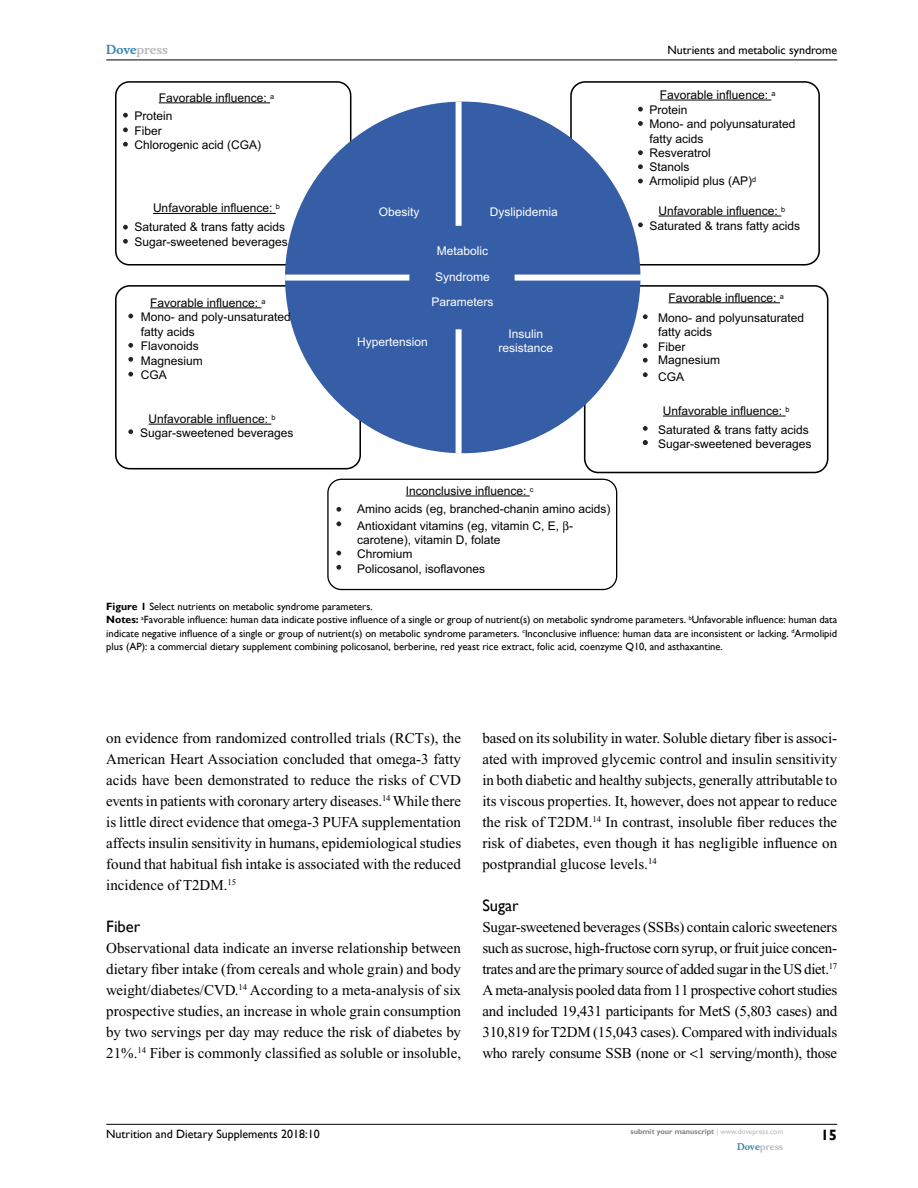
<style>
.page{position:relative;width:918px;height:1188px;background:#fff}
.page>*{position:absolute;margin:0;border:0;box-sizing:border-box;transform-origin:0 0}
.t1{font:16.5px "Gill Sans";color:#000}
.t2{font:15px/21px "Times New Roman";color:#000;text-align:justify}
.t3{font:700 15px "Gill Sans";color:#000}
.t4{font:12px/14.4px "Arial";color:#000}
.t5{font:12px/25.8px "Arial";color:#fff;text-align:center}
.t6{font:12px "Gill Sans";color:#000}
.t7{font:700 12px "Musee";color:#b8babc}
.t8{font:10.5px/13.5px "Gill Sans";color:#000}
.t9{font:700 9px "Musee";color:#b8babc}
.t10{font:700 7.5px "Gill Sans";color:#808285}
.s1{color:#3785ad}
.s2{font-weight:700}
.s3{font-weight:400;color:#b8babc}
</style>
<div class="page">
<hr style="left:106px;top:1124px;width:731px;height:1px;background:#000">
<hr style="left:106px;top:60px;width:731px;height:1px;background:#000">
<svg style="left:569px;top:81px;width:260px;height:393px"></svg>
<div style="left:115px;top:285px;width:246px;height:184px;border:2px solid #000;border-radius:14px"></div>
<div style="left:115px;top:81px;width:236px;height:185px;border:2px solid #000;border-radius:14px"></div>
<div style="left:285px;top:102px;width:355px;height:351px;background:#355ea7;border-radius:50%"></div>
<div style="left:327px;top:479px;width:290px;height:111px;border:1px solid #000;border-radius:14px"></div>
<div style="left:456px;top:102px;width:6px;height:124px;background:#fff"></div>
<div style="left:456px;top:329px;width:6px;height:125px;background:#fff"></div>
<div style="left:285px;top:275px;width:124px;height:6px;background:#fff"></div>
<div style="left:515px;top:275px;width:126px;height:6px;background:#fff"></div>
<hr style="left:159px;top:102px;width:108px;height:1px;background:#000">
<hr style="left:153px;top:213px;width:123px;height:1px;background:#000">
<hr style="left:150px;top:307px;width:112px;height:1px;background:#000">
<hr style="left:149px;top:424px;width:122px;height:1px;background:#000">
<hr style="left:406px;top:496px;width:120px;height:1px;background:#000">
<hr style="left:660px;top:100px;width:111px;height:1px;background:#000">
<hr style="left:669px;top:302px;width:111px;height:1px;background:#000">
<hr style="left:663px;top:416px;width:123px;height:1px;background:#000">
<hr style="left:659px;top:216px;width:122px;height:1px;background:#000">
<svg style="left:123px;top:113px;width:5px;height:5px"></svg>
<svg style="left:123px;top:127px;width:5px;height:5px"></svg>
<svg style="left:123px;top:142px;width:5px;height:5px"></svg>
<svg style="left:123px;top:225px;width:5px;height:5px"></svg>
<svg style="left:638px;top:107px;width:5px;height:5px"></svg>
<svg style="left:638px;top:121px;width:5px;height:5px"></svg>
<svg style="left:638px;top:150px;width:5px;height:5px"></svg>
<svg style="left:638px;top:164px;width:5px;height:5px"></svg>
<svg style="left:638px;top:179px;width:5px;height:4px"></svg>
<svg style="left:638px;top:222px;width:5px;height:5px"></svg>
<svg style="left:643px;top:314px;width:5px;height:5px"></svg>
<svg style="left:643px;top:343px;width:5px;height:5px"></svg>
<svg style="left:643px;top:358px;width:5px;height:5px"></svg>
<svg style="left:643px;top:372px;width:5px;height:5px"></svg>
<svg style="left:643px;top:426px;width:5px;height:5px"></svg>
<svg style="left:643px;top:440px;width:5px;height:5px"></svg>
<svg style="left:123px;top:239px;width:5px;height:5px"></svg>
<svg style="left:128px;top:314px;width:5px;height:4px"></svg>
<svg style="left:128px;top:343px;width:5px;height:5px"></svg>
<svg style="left:128px;top:357px;width:5px;height:5px"></svg>
<svg style="left:128px;top:372px;width:5px;height:5px"></svg>
<svg style="left:128px;top:429px;width:5px;height:5px"></svg>
<svg style="left:336px;top:507px;width:5px;height:5px"></svg>
<svg style="left:336px;top:521px;width:5px;height:5px"></svg>
<svg style="left:336px;top:551px;width:5px;height:4px"></svg>
<svg style="left:336px;top:565px;width:5px;height:5px"></svg>
<p class="t7" style="left:106px;top:43px;width:63px"><span class="s1">Dove</span>press</p>
<p class="t6" style="left:668px;top:43px;width:171px">Nutrients and metabolic syndrome</p>
<p class="t4" style="left:159px;top:90px;width:117px">Favorable influence: <sup>a</sup></p>
<p class="t4" style="left:660px;top:87px;width:117px">Favorable influence: <sup>a</sup></p>
<p class="t4" style="left:135px;top:108px;width:40px">Protein</p>
<p class="t4" style="left:135px;top:123px;width:128px">Fiber<br>Chlorogenic acid (CGA)</p>
<p class="t4" style="left:649px;top:102px;width:40px">Protein</p>
<p class="t4" style="left:649px;top:117px;width:148px">Mono- and polyunsaturated fatty acids</p>
<p class="t4" style="left:649px;top:145px;width:63px">Resveratrol<br>Stanols</p>
<p class="t4" style="left:649px;top:174px;width:108px">Armolipid plus (AP)<sup>d</sup></p>
<p class="t4" style="left:153px;top:201px;width:128px">Unfavorable influence: <sup>b</sup></p>
<p class="t4" style="left:135px;top:219px;width:155px;line-height:15.6px">Saturated &amp; trans fatty acids<br>Sugar-sweetened beverages</p>
<p class="t4" style="left:150px;top:295px;width:117px">Favorable influence: <sup>a</sup></p>
<p class="t4" style="left:141px;top:310px;width:152px">Mono- and poly-unsaturated fatty acids<br>Flavonoids<br>Magnesium<br>CGA</p>
<p class="t5" style="left:379px;top:199px;width:42px">Obesity</p>
<p class="t5" style="left:490px;top:199px;width:70px">Dyslipidemia</p>
<p class="t5" style="left:431px;top:238px;width:64px">Metabolic<br>Syndrome<br>Parameters</p>
<p class="t5" style="left:357px;top:328px;width:72px">Hypertension</p>
<p class="t5" style="left:498px;top:326px;width:56px;line-height:14.4px">Insulin resistance</p>
<p class="t4" style="left:659px;top:203px;width:128px">Unfavorable influence: <sup>b</sup></p>
<p class="t4" style="left:649px;top:219px;width:152px">Saturated &amp; trans fatty acids</p>
<p class="t4" style="left:669px;top:290px;width:117px">Favorable influence: <sup>a</sup></p>
<p class="t4" style="left:658px;top:310px;width:148px">Mono- and polyunsaturated fatty acids</p>
<p class="t4" style="left:658px;top:339px;width:29px">Fiber</p>
<p class="t4" style="left:658px;top:352px;width:64px;line-height:16.2px">Magnesium<br>CGA</p>
<p class="t4" style="left:149px;top:411px;width:128px">Unfavorable influence: <sup>b</sup></p>
<p class="t4" style="left:140px;top:426px;width:155px">Sugar-sweetened beverages</p>
<p class="t4" style="left:663px;top:403px;width:128px">Unfavorable influence: <sup>b</sup></p>
<p class="t4" style="left:658px;top:422px;width:152px">Saturated &amp; trans fatty acids</p>
<p class="t4" style="left:658px;top:436px;width:155px">Sugar-sweetened beverages</p>
<p class="t4" style="left:406px;top:483px;width:129px">Inconclusive influence: <sup>c</sup></p>
<p class="t4" style="left:357px;top:501px;width:255px;line-height:16.5px">Amino acids (eg, branched-chanin amino acids)<br>Antioxidant vitamins (eg, vitamin C, E, -</p>
<p class="t4" style="left:357px;top:533px;width:145px">carotene), vitamin D, folate<br>Chromium<br>Policosanol, isoflavones</p>
<p class="t8" style="left:106px;top:600px;width:732px"><span class="s2">Figure 1</span> Select nutrients on metabolic syndrome parameters.<br><span class="s2">Notes:</span> <sup>a</sup>Favorable influence: human data indicate postive influence of a single or group of nutrient(s) on metabolic syndrome parameters. <sup>b</sup>Unfavorable influence: human data indicate negative influence of a single or group of nutrient(s) on metabolic syndrome parameters. <sup>c</sup>Inconclusive influence: human data are inconsistent or lacking. <sup>d</sup>Armolipid plus (AP): a commercial dietary supplement combining policosanol, berberine, red yeast rice extract, folic acid, coenzyme Q10, and asthaxantine.</p>
<p class="t2" style="left:106px;top:728px;width:356px">on evidence from randomized controlled trials (RCTs), the American Heart Association concluded that omega-3 fatty acids have been demonstrated to reduce the risks of CVD events in patients with coronary artery diseases.<sup>14</sup> While there is little direct evidence that omega-3 PUFA supplementation affects insulin sensitivity in humans, epidemiological studies found that habitual fish intake is associated with the reduced incidence of T2DM.<sup>15</sup></p>
<p class="t1" style="left:106px;top:917px;width:36px">Fiber</p>
<p class="t2" style="left:106px;top:938px;width:356px">Observational data indicate an inverse relationship between dietary fiber intake (from cereals and whole grain) and body weight/diabetes/CVD.<sup>14</sup> According to a meta-analysis of six prospective studies, an increase in whole grain consumption by two servings per day may reduce the risk of diabetes by 21%.<sup>14</sup> Fiber is commonly classified as soluble or insoluble,</p>
<p class="t2" style="left:482px;top:728px;width:356px">based on its solubility in water. Soluble dietary fiber is associ&shy;ated with improved glycemic control and insulin sensitivity in both diabetic and healthy subjects, generally attributable to its viscous properties. It, however, does not appear to reduce the risk of T2DM.<sup>14</sup> In contrast, insoluble fiber reduces the risk of diabetes, even though it has negligible influence on postprandial glucose levels.<sup>14</sup></p>
<p class="t1" style="left:482px;top:896px;width:38px">Sugar</p>
<p class="t2" style="left:482px;top:917px;width:356px">Sugar-sweetened beverages (SSBs) contain caloric sweeteners such as sucrose, high-fructose corn syrup, or fruit juice concen&shy;trates and are the primary source of added sugar in the US diet.<sup>17<br></sup>A meta-analysis pooled data from 11 prospective cohort studies and included 19,431 participants for MetS (5,803 cases) and 310,819 for T2DM (15,043 cases). Compared with individuals who rarely consume SSB (none or 1 serving/month), those</p>
<p class="t6" style="left:106px;top:1127px;width:215px">Nutrition and Dietary Supplements 2018:10</p>
<p class="t10" style="left:631px;top:1127px;width:154px">submit your manuscript <span class="s3">| www.dovepress.com</span></p>
<p class="t9" style="left:737px;top:1141px;width:48px"><span class="s1">Dove</span>press</p>
<p class="t3" style="left:821px;top:1126px;width:18px">15</p>
</div>
